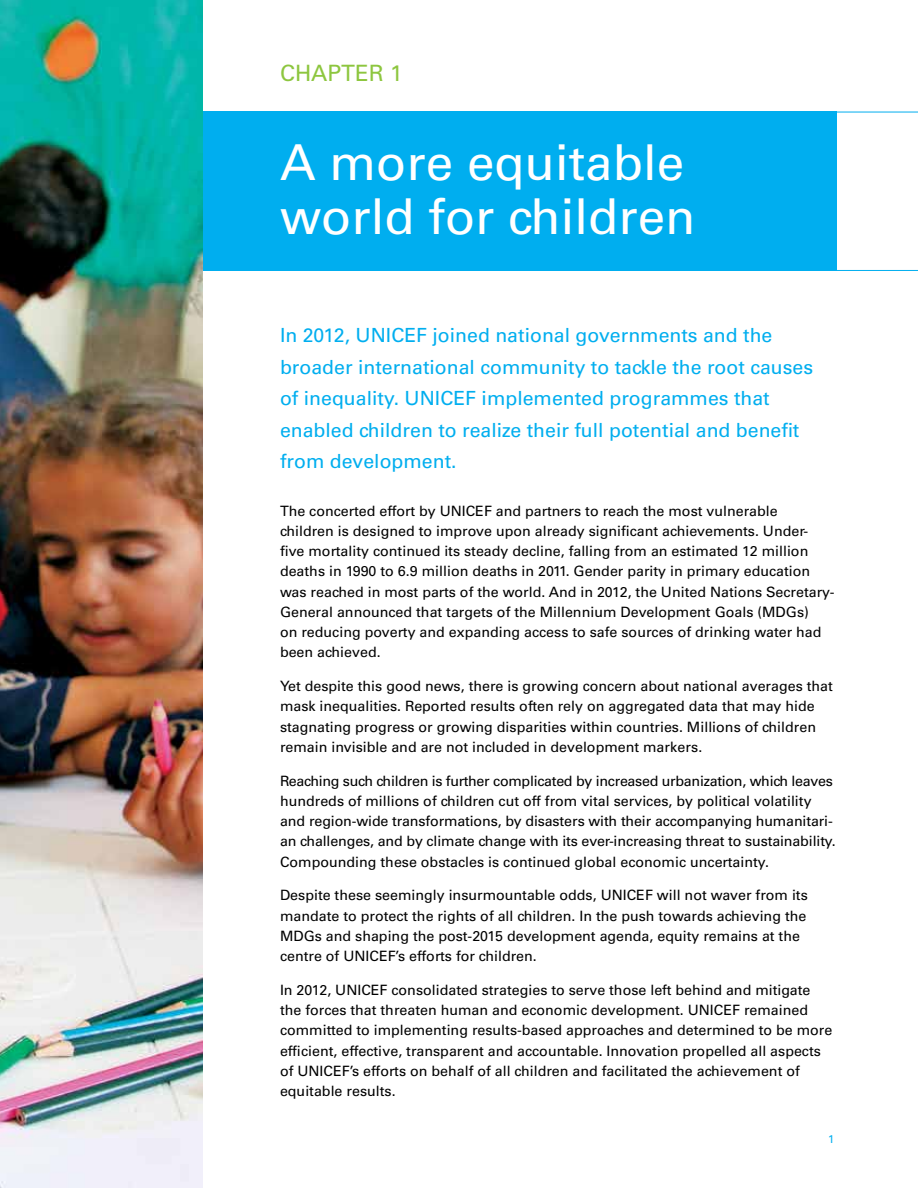
<style>
.page{position:relative;width:918px;height:1188px;background:#fff}
.page>*{position:absolute;margin:0;border:0;box-sizing:border-box;transform-origin:0 0}
.t1{font:49.5px/54px "Univers LT Std";color:#fff}
.t2{font:22.5px "Univers LT Std";color:#8dc63f}
.t3{font:19.5px/31.5px "Univers LT Std";color:#00aeef}
.t4{font:14.25px/20.2px "Univers LT Std";color:#000}
.t5{font:11.25px "Univers LT Std";color:#00aeef}
</style>
<div class="page">
<div style="left:202px;top:112px;width:635px;height:159px;background:#00aeef"></div>
<hr style="left:202px;top:112px;width:716px;height:1px;background:#00aeef">
<hr style="left:202px;top:270px;width:716px;height:1px;background:#00aeef">
<img style="left:0;top:0;width:202px;height:1188px">
<h2 class="t2" style="left:280px;top:60px;width:124px">CHAPTER 1</h2>
<h1 class="t1" style="left:280px;top:136px;width:417px">A more equitable world for children</h1>
<p class="t3" style="left:280px;top:320px;width:535px">In 2012, UNICEF joined national governments and the broader international community to tackle the root causes of inequality. UNICEF implemented programmes that enabled children to realize their full potential and benefit from development.</p>
<p class="t4" style="left:280px;top:501px;width:556px">The concerted effort by UNICEF and partners to reach the most vulnerable children is designed to improve upon already significant achievements. Under&shy;five mortality continued its steady decline, falling from an estimated 12 million deaths in 1990 to 6.9 million deaths in 2011. Gender parity in primary education was reached in most parts of the world. And in 2012, the United Nations Secretary-General announced that targets of the Millennium Development Goals (MDGs)<br>on reducing poverty and expanding access to safe sources of drinking water had been achieved.</p>
<p class="t4" style="left:280px;top:676px;width:554px">Yet despite this good news, there is growing concern about national averages that mask inequalities. Reported results often rely on aggregated data that may hide stagnating progress or growing disparities within countries. Millions of children remain invisible and are not included in development markers.</p>
<p class="t4" style="left:280px;top:771px;width:557px">Reaching such children is further complicated by increased urbanization, which leaves hundreds of millions of children cut off from vital services, by political volatility and region-wide transformations, by disasters with their accompanying humanitari&shy;an challenges, and by climate change with its ever-increasing threat to sustainability.<br>Compounding these obstacles is continued global economic uncertainty.</p>
<p class="t4" style="left:280px;top:885px;width:529px">Despite these seemingly insurmountable odds, UNICEF will not waver from its mandate to protect the rights of all children. In the push towards achieving the MDGs and shaping the post-2015 development agenda, equity remains at the centre of UNICEF’s efforts for children.</p>
<p class="t4" style="left:280px;top:980px;width:554px">In 2012, UNICEF consolidated strategies to serve those left behind and mitigate the forces that threaten human and economic development. UNICEF remained committed to implementing results-based approaches and determined to be more efficient, effective, transparent and accountable. Innovation propelled all aspects of UNICEF’s efforts on behalf of all children and facilitated the achievement of equitable results.</p>
<p class="t5" style="left:828px;top:1132px;width:8px">1</p>
</div>
